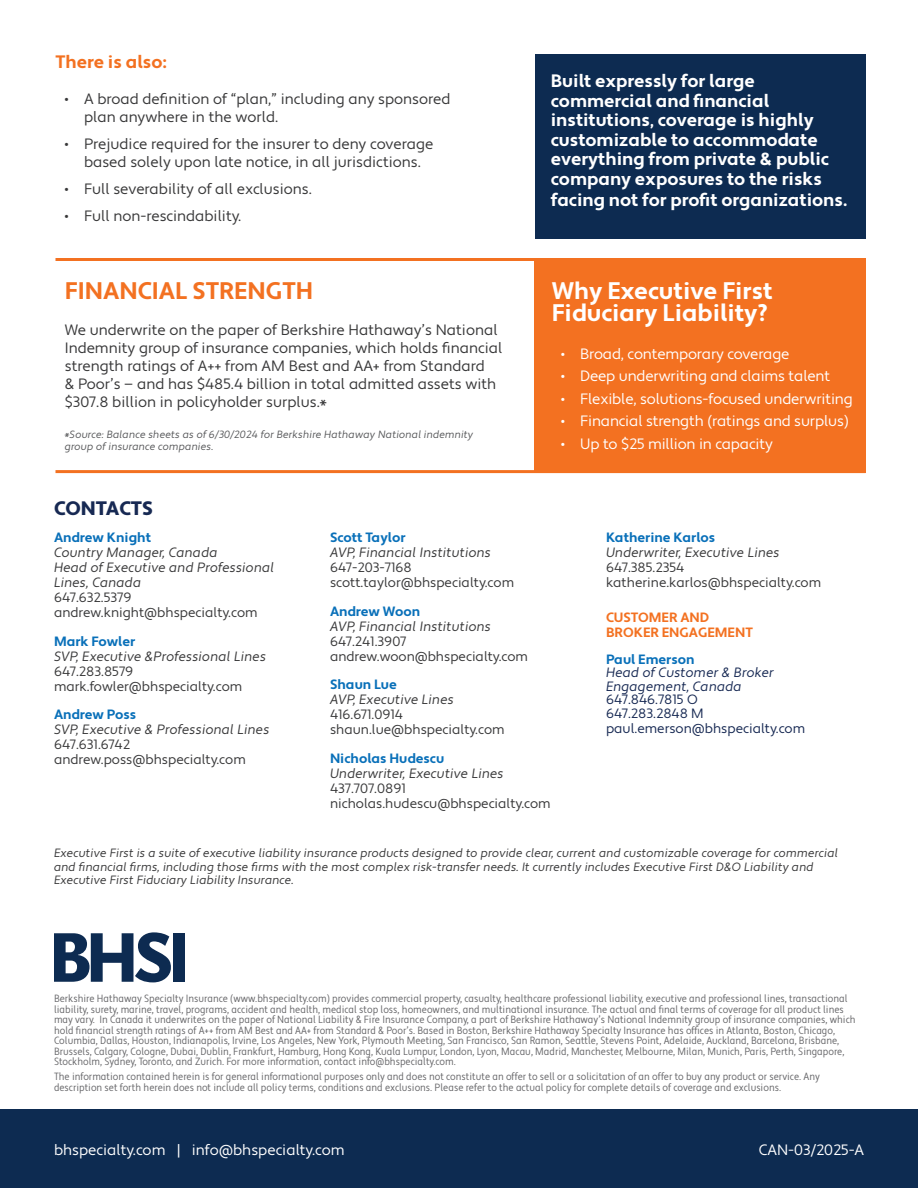
<style>
.page{position:relative;width:918px;height:1188px;background:#fff}
.page>*{position:absolute;margin:0;border:0;box-sizing:border-box;transform-origin:0 0}
.t1{font:700 24px/22.5px "Apertura";color:#fff}
.t2{font:700 24px "Apertura";color:#f37121}
.t3{font:900 19.5px "Apertura";color:#172953}
.t4{font:700 18px/19.8px "Apertura";color:#fff}
.t5{font:700 18px "Apertura";color:#f37121}
.t6{font:15px/18px "Apertura";color:#383839}
.t7{font:15px "Apertura";letter-spacing:-.01em;color:#fff}
.t8{font:13.5px "Apertura";color:#383839}
.t9{font:13.5px/15px "Apertura Obliq";color:#383839}
.t10{font:700 13.5px "Apertura";color:#0970b9}
.t11{font:13.5px "Apertura";color:#172953}
.t12{font:13.5px/13.5px "Apertura Obliq";color:#172953}
.t13{font:700 13.5px/15px "Apertura";color:#f37121}
.t14{font:12px/13.5px "Apertura Obliq";color:#383839}
.t15{font:condensed 10.5px/10.5px "Apertura";color:#666669}
.t16{font:10.5px/12px "Apertura Obliq";color:#57585a}
</style>
<div class="page">
<div style="left:535px;top:54px;width:331px;height:184px;background:#0d2b51"></div>
<hr style="left:56px;top:258px;width:810px;height:3px;background:#f37121">
<div style="left:534px;top:258px;width:332px;height:215px;background:#f37121"></div>
<hr style="left:56px;top:470px;width:810px;height:3px;background:#f37121">
<div style="left:0;top:1110px;width:918px;height:78px;background:#0d2b51"></div>
<svg style="left:54px;top:932px;width:117px;height:50px"></svg>
<div style="left:173px;top:934px;width:11px;height:48px;background:#0d2b51"></div>
<p class="t5" style="left:56px;top:50px;width:112px">There is also:</p>
<p class="t6" style="left:84px;top:90px;width:368px;text-indent:-20px">• A broad definition of “plan,” including any sponsored plan anywhere in the world.</p>
<p class="t6" style="left:64px;top:135px;width:370px;text-align:center">• Prejudice required for the insurer to deny coverage based solely upon late notice, in all jurisdictions.</p>
<p class="t6" style="left:64px;top:180px;width:249px">• Full severability of all exclusions.</p>
<p class="t6" style="left:64px;top:207px;width:178px">• Full non-rescindability.</p>
<p class="t2" style="left:65px;top:277px;width:250px">FINANCIAL STRENGTH</p>
<p class="t6" style="left:65px;top:322px;width:439px">We underwrite on the paper of Berkshire Hathaway’s National Indemnity group of insurance companies, which holds financial strength ratings of A++ from AM Best and AA+ from Standard<br>&amp; Poor’s — and has $485.4 billion in total admitted assets with $307.8 billion in policyholder surplus.*</p>
<p class="t16" style="left:65px;top:429px;width:410px">*Source: Balance sheets as of 6/30/2024 for Berkshire Hathaway National indemnity group of insurance companies.</p>
<p class="t4" style="left:551px;top:72px;width:206px">Built expressly for large</p>
<p class="t4" style="left:551px;top:91px;width:298px">commercial and financial institutions, coverage is highly customizable to accommodate everything from private &amp; public company exposures to the risks facing not for profit organizations.</p>
<p class="t1" style="left:552px;top:280px;width:222px">Why Executive First<br>Fiduciary Liability?</p>
<p class="t7" style="left:561px;top:344px;width:230px">• Broad, contemporary coverage</p>
<p class="t7" style="left:561px;top:367px;width:271px">• Deep underwriting and claims talent</p>
<p class="t7" style="left:561px;top:389px;width:294px">• Flexible, solutions-focused underwriting</p>
<p class="t7" style="left:561px;top:412px;width:290px">• Financial strength (ratings and surplus)</p>
<p class="t7" style="left:561px;top:434px;width:214px">• Up to $25 million in capacity</p>
<p class="t3" style="left:54px;top:496px;width:100px">CONTACTS</p>
<p class="t10" style="left:54px;top:529px;width:99px">Andrew Knight</p>
<p class="t9" style="left:54px;top:545px;width:165px">Country Manager, Canada</p>
<p class="t9" style="left:54px;top:560px;width:222px">Head of Executive and Professional<br>Lines, Canada</p>
<p class="t8" style="left:54px;top:589px;width:79px">647.632.5379</p>
<p class="t8" style="left:54px;top:604px;width:205px">andrew.knight@bhspecialty.com</p>
<p class="t10" style="left:54px;top:633px;width:83px">Mark Fowler</p>
<p class="t9" style="left:54px;top:649px;width:214px">SVP, Executive &amp;Professional Lines</p>
<p class="t8" style="left:54px;top:663px;width:81px">647.283.8579</p>
<p class="t8" style="left:54px;top:678px;width:190px">mark.fowler@bhspecialty.com</p>
<p class="t10" style="left:54px;top:706px;width:84px">Andrew Poss</p>
<p class="t9" style="left:54px;top:722px;width:217px">SVP, Executive &amp; Professional Lines</p>
<p class="t8" style="left:54px;top:736px;width:78px">647.631.6742</p>
<p class="t8" style="left:54px;top:751px;width:193px">andrew.poss@bhspecialty.com</p>
<p class="t10" style="left:330px;top:529px;width:77px">Scott Taylor</p>
<p class="t9" style="left:330px;top:545px;width:163px">AVP, Financial Institutions</p>
<p class="t8" style="left:330px;top:559px;width:83px">647-203-7168</p>
<p class="t8" style="left:330px;top:574px;width:186px">scott.taylor@bhspecialty.com</p>
<p class="t10" style="left:330px;top:603px;width:92px">Andrew Woon</p>
<p class="t9" style="left:330px;top:619px;width:163px">AVP, Financial Institutions</p>
<p class="t8" style="left:330px;top:633px;width:78px">647.241.3907</p>
<p class="t8" style="left:330px;top:648px;width:200px">andrew.woon@bhspecialty.com</p>
<p class="t10" style="left:330px;top:676px;width:68px">Shaun Lue</p>
<p class="t9" style="left:330px;top:692px;width:125px">AVP, Executive Lines</p>
<p class="t8" style="left:330px;top:706px;width:74px">416.671.0914</p>
<p class="t8" style="left:330px;top:721px;width:176px">shaun.lue@bhspecialty.com</p>
<p class="t10" style="left:330px;top:750px;width:116px">Nicholas Hudescu</p>
<p class="t9" style="left:330px;top:766px;width:175px">Underwriter, Executive Lines</p>
<p class="t8" style="left:330px;top:780px;width:77px">437.707.0891</p>
<p class="t8" style="left:330px;top:795px;width:222px">nicholas.hudescu@bhspecialty.com</p>
<p class="t10" style="left:606px;top:529px;width:111px">Katherine Karlos</p>
<p class="t9" style="left:606px;top:545px;width:175px">Underwriter, Executive Lines</p>
<p class="t8" style="left:606px;top:559px;width:80px">647.385.2354</p>
<p class="t8" style="left:606px;top:574px;width:217px">katherine.karlos@bhspecialty.com</p>
<p class="t13" style="left:606px;top:610px;width:148px">CUSTOMER AND<br>BROKER ENGAGEMENT</p>
<p class="t10" style="left:606px;top:651px;width:90px">Paul Emerson</p>
<p class="t12" style="left:606px;top:666px;width:169px">Head of Customer &amp; Broker<br>Engagement, Canada</p>
<p class="t11" style="left:606px;top:691px;width:93px">647.846.7815 O</p>
<p class="t11" style="left:606px;top:705px;width:99px">647.283.2848 M</p>
<p class="t11" style="left:606px;top:720px;width:201px">paul.emerson@bhspecialty.com</p>
<p class="t14" style="left:54px;top:847px;width:786px">Executive First is a suite of executive liability insurance products designed to provide clear, current and customizable coverage for commercial and financial firms, including those firms with the most complex risk-transfer needs. It currently includes Executive First D&amp;O Liability and<br>Executive First Fiduciary Liability Insurance.</p>
<p class="t15" style="left:54px;top:994px;width:803px">Berkshire Hathaway Specialty Insurance (www.bhspecialty.com) provides commercial property, casualty, healthcare professional liability, executive and professional lines, transactional liability, surety, marine, travel, programs, accident and health, medical stop loss, homeowners, and multinational insurance. The actual and final terms of coverage for all product lines may vary. In Canada it underwrites on the paper of National Liability &amp; Fire Insurance Company, a part of Berkshire Hathaway’s National Indemnity group of insurance companies, which hold financial strength ratings of A++ from AM Best and AA+ from Standard &amp; Poor’s. Based in Boston, Berkshire Hathaway Specialty Insurance has offices in Atlanta, Boston, Chicago, Columbia, Dallas, Houston, Indianapolis, Irvine, Los Angeles, New York, Plymouth Meeting, San Francisco, San Ramon, Seattle, Stevens Point, Adelaide, Auckland, Barcelona, Brisbane, Brussels, Calgary, Cologne, Dubai, Dublin, Frankfurt, Hamburg, Hong Kong, Kuala Lumpur, London, Lyon, Macau, Madrid, Manchester, Melbourne, Milan, Munich, Paris, Perth, Singapore, Stockholm, Sydney, Toronto, and Zurich. For more information, contact info@bhspecialty.com.</p>
<p class="t15" style="left:54px;top:1072px;width:767px">The information contained herein is for general informational purposes only and does not constitute an offer to sell or a solicitation of an offer to buy any product or service. Any description set forth herein does not include all policy terms, conditions and exclusions. Please refer to the actual policy for complete details of coverage and exclusions.</p>
<p class="t7" style="left:54px;top:1140px;width:292px">bhspecialty.com | info@bhspecialty.com</p>
<p class="t7" style="left:759px;top:1140px;width:107px">CAN-03/2025-A</p>
</div>
